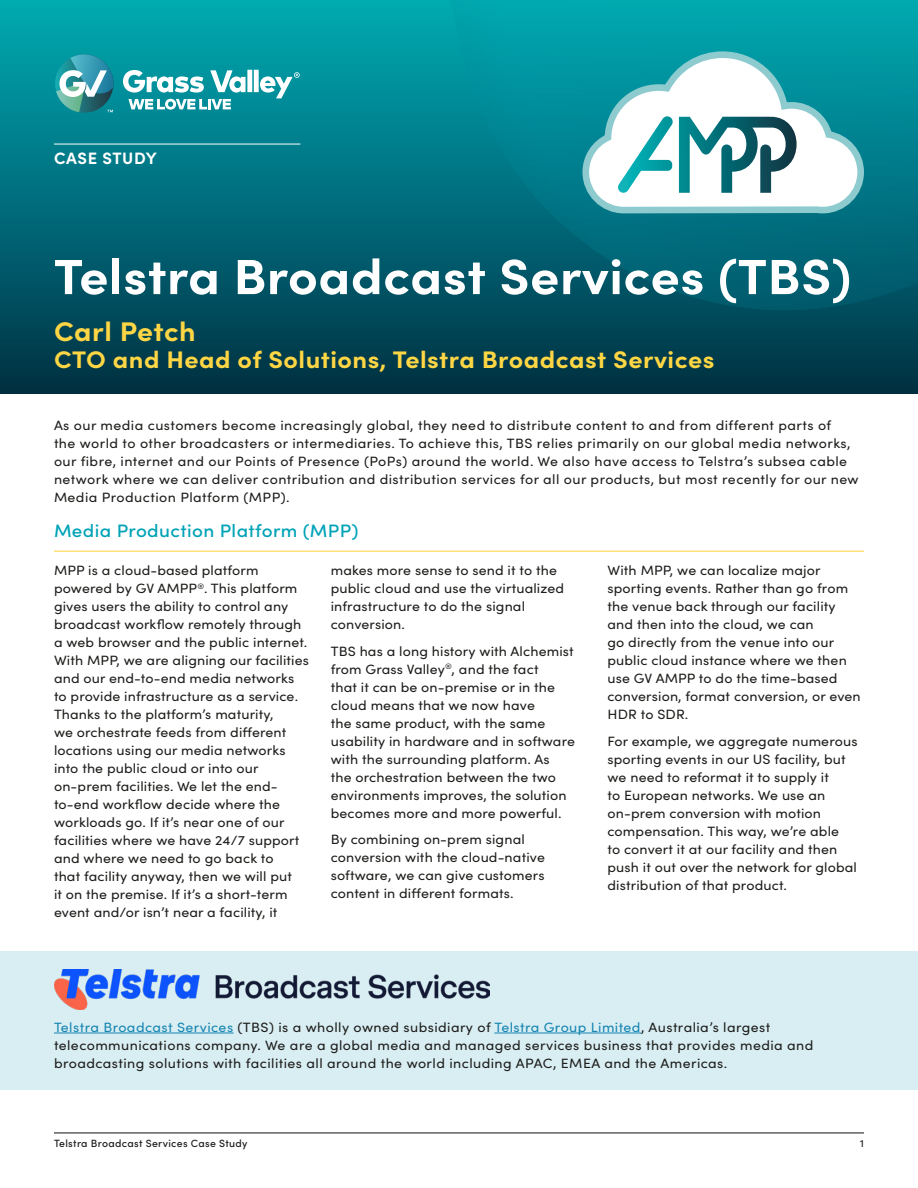
<style>
.page{position:relative;width:918px;height:1188px;background:#fff}
.page>*{position:absolute;margin:0;border:0;box-sizing:border-box;transform-origin:0 0}
.t1{font:700 49.5px "Sofia Pro";letter-spacing:.01em;color:#fff;scale:1.05 1}
.t2{font:700 27px "Sofia Pro";letter-spacing:.015em;color:#ffd644;scale:1.05 1}
.t3{font:700 24px "Sofia Pro";letter-spacing:.02em;color:#ffd644;scale:1.05 1}
.t4{font:500 18px "Sofia Pro";letter-spacing:.02em;color:#00a3b7;scale:1.05 1}
.t5{font:700 16.5px "Sofia Pro";letter-spacing:.04em;color:#fff}
.t6{font:13.5px/18px "Sofia Pro";letter-spacing:.01em;color:#1d1d1b;scale:1.05 1}
.t7{font:13.5px/18px "Sofia Pro";letter-spacing:.03em;color:#1d1d1b;scale:1.05 1}
.t8{font:500 10.5px "Sofia Pro";letter-spacing:.03em;color:#1d1d1b}
.s1{color:#1585b1}
</style>
<div class="page">
<div style="left:0;top:0;width:918px;height:393px;background:linear-gradient(to bottom,#00abb4,#003144)"></div>
<svg style="left:130px;top:0;width:788px;height:375px;background:#006e7c"></svg>
<svg style="left:582px;top:51px;width:282px;height:162px;background:#2aa0aa"></svg>
<svg style="left:586px;top:55px;width:275px;height:155px"></svg>
<hr style="left:54px;top:144px;width:246px;height:1px;background:#fff">
<svg style="left:123px;top:70px;width:177px;height:40px"></svg>
<svg style="left:56px;top:54px;width:57px;height:58px;background:#50a3ac"></svg>
<hr style="left:54px;top:551px;width:810px;height:1px;background:#ffd644">
<hr style="left:54px;top:1132px;width:810px;height:1px;background:#1d1d1b">
<div style="left:0;top:951px;width:918px;height:139px;background:#d9eef3"></div>
<hr style="left:54px;top:1033px;width:180px;height:1px;background:#1585b1">
<hr style="left:494px;top:1033px;width:147px;height:1px;background:#1585b1">
<img style="left:54px;top:969px;width:435px;height:41px">
<p class="t5" style="left:54px;top:145px;width:104px">CASE STUDY</p>
<h1 class="t1" style="left:54px;top:239px;width:761px">Telstra Broadcast Services (TBS)</h1>
<h2 class="t2" style="left:54px;top:311px;width:137px">Carl Petch</h2>
<h3 class="t3" style="left:54px;top:341px;width:631px">CTO and Head of Solutions, Telstra Broadcast Services</h3>
<p class="t7" style="left:54px;top:415px;width:768px">As our media customers become increasingly global, they need to distribute content to and from different parts of<br>the world to other broadcasters or intermediaries. To achieve this, TBS relies primarily on our global media networks, our fibre, internet and our Points of Presence (PoPs) around the world. We also have access to Telstra’s subsea cable network where we can deliver contribution and distribution services for all our products, but most recently for our new Media Production Platform (MPP).</p>
<h3 class="t4" style="left:54px;top:518px;width:291px">Media Production Platform (MPP)</h3>
<p class="t6" style="left:54px;top:561px;width:244px">MPP is a cloud-based platform powered by GV AMPP<sup>®</sup>. This platform gives users the ability to control any broadcast workflow remotely through a web browser and the public internet.<br>With MPP, we are aligning our facilities and our end-to-end media networks to provide infrastructure as a service.<br>Thanks to the platform’s maturity,<br>we orchestrate feeds from different locations using our media networks into the public cloud or into our on-prem facilities. We let the end&shy;to-end workflow decide where the workloads go. If it’s near one of our facilities where we have 24/7 support and where we need to go back to<br>that facility anyway, then we will put<br>it on the premise. If it’s a short-term event and/or isn’t near a facility, it</p>
<p class="t6" style="left:331px;top:561px;width:224px">makes more sense to send it to the public cloud and use the virtualized infrastructure to do the signal conversion.</p>
<p class="t6" style="left:331px;top:641px;width:234px">TBS has a long history with Alchemist from Grass Valley<sup>®</sup>, and the fact<br>that it can be on-premise or in the cloud means that we now have<br>the same product, with the same usability in hardware and in software with the surrounding platform. As<br>the orchestration between the two environments improves, the solution becomes more and more powerful.</p>
<p class="t6" style="left:331px;top:830px;width:206px">By combining on-prem signal conversion with the cloud-native software, we can give customers content in different formats.</p>
<p class="t6" style="left:608px;top:561px;width:243px">With MPP, we can localize major sporting events. Rather than go from the venue back through our facility and then into the cloud, we can<br>go directly from the venue into our public cloud instance where we then use GV AMPP to do the time-based conversion, format conversion, or even<br>HDR to SDR.</p>
<p class="t6" style="left:608px;top:731px;width:240px">For example, we aggregate numerous sporting events in our US facility, but we need to reformat it to supply it<br>to European networks. We use an on-prem conversion with motion compensation. This way, we’re able<br>to convert it at our facility and then push it out over the network for global distribution of that product.</p>
<p class="t7" style="left:54px;top:1017px;width:725px"><span class="s1">Telstra Broadcast Services</span> (TBS) is a wholly owned subsidiary of <span class="s1">Telstra Group Limited</span>, Australia’s largest telecommunications company. We are a global media and managed services business that provides media and broadcasting solutions with facilities all around the world including APAC, EMEA and the Americas.</p>
<p class="t8" style="left:54px;top:1136px;width:195px">Telstra Broadcast Services Case Study</p>
<p class="t8" style="left:860px;top:1136px;width:5px">1</p>
</div>
